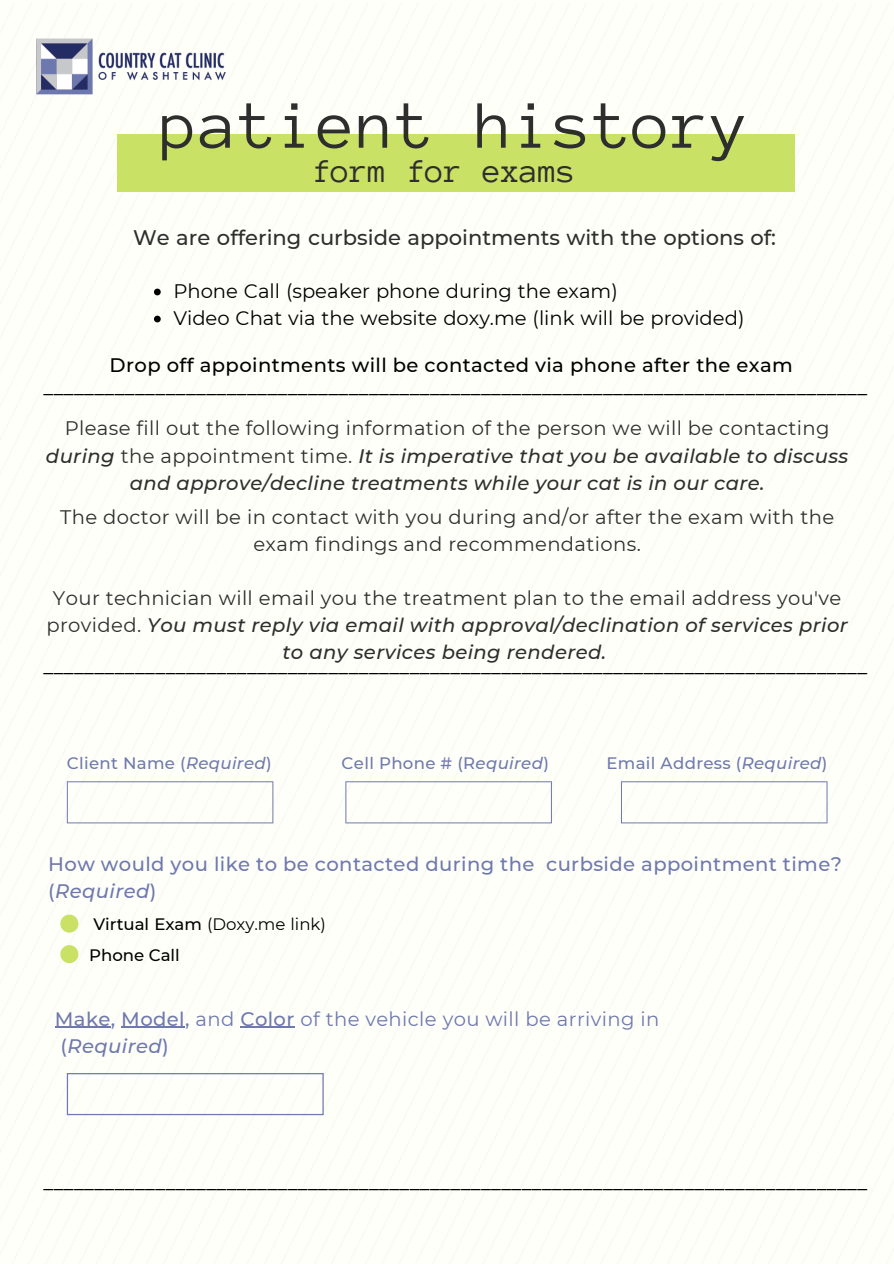
<style>
.page{position:relative;width:894px;height:1264px;background:#fff}
.page>*{position:absolute;margin:0;border:0;box-sizing:border-box;transform-origin:0 0}
.t1{font:69.6px "Anonymous Pro";letter-spacing:.02em;color:#2e2e2e}
.t2{font:34.2px "Anonymous Pro";color:#2e2e2e}
.t3{font:500 21px "Montserrat";color:#2e2e2e}
.t4{font:italic 500 19.5px/27px "Montserrat";letter-spacing:.02em;color:#2e2e2e;text-align:center}
.t5{font:500 19.5px "Montserrat";letter-spacing:.02em;color:#000}
.t6{font:19.5px/27px "Montserrat";letter-spacing:.02em;color:#2e2e2e;text-align:center}
.t7{font:19.5px/27px "Montserrat";color:#000}
.t8{font:500 19.5px/27px "Montserrat";letter-spacing:.02em;color:#6f79ad}
.t9{font:19.5px "Montserrat";letter-spacing:.02em;color:#6f79ad}
.t10{font:italic 500 19.5px "Montserrat";letter-spacing:.02em;color:#6f79ad}
.t11{font:500 16.5px "Montserrat";letter-spacing:.02em;color:#6f79ad}
.t12{font:500 16.5px/30.8px "Montserrat";color:#000}
.s1{font-weight:400;font-style:normal}
.s2{font-style:italic}
.s3{font-weight:400}
.s4{font-weight:500}
.s5{font-style:normal}
</style>
<div class="page">
<img style="left:0;top:3px;width:893px;height:1260px">
<div style="left:117px;top:134px;width:677px;height:58px;background:#c9e265"></div>
<img style="left:31px;top:32px;width:199px;height:69px">
<svg style="left:154px;top:288px;width:7px;height:7px"></svg>
<svg style="left:154px;top:316px;width:7px;height:6px"></svg>
<svg style="left:67px;top:781px;width:206px;height:42px"></svg>
<svg style="left:345px;top:781px;width:206px;height:42px"></svg>
<svg style="left:620px;top:781px;width:207px;height:42px"></svg>
<svg style="left:67px;top:1073px;width:256px;height:42px"></svg>
<hr style="left:55px;top:1026px;width:56px;height:1px;background:#6f79ad">
<hr style="left:121px;top:1026px;width:64px;height:1px;background:#6f79ad">
<hr style="left:240px;top:1026px;width:55px;height:1px;background:#6f79ad">
<svg style="left:60px;top:914px;width:18px;height:18px"></svg>
<svg style="left:60px;top:945px;width:18px;height:18px"></svg>
<p class="t1" style="left:160px;top:91px;width:590px">patient history</p>
<p class="t2" style="left:312px;top:154px;width:265px">form for exams</p>
<p class="t3" style="left:133px;top:225px;width:644px">We are offering curbside appointments with the options of:</p>
<p class="t7" style="left:173px;top:277px;width:572px">Phone Call (speaker phone during the exam)<br>Video Chat via the website doxy.me (link will be provided)</p>
<p class="t5" style="left:110px;top:353px;width:684px">Drop off appointments will be contacted via phone after the exam</p>
<p class="t5" style="left:44px;top:375px;width:824px">_________________________________________________________________________________</p>
<p class="t4" style="left:46px;top:415px;width:803px"><span class="s1">Please fill out the following information of the person we will be contacting </span>during <span class="s1">the appointment time.</span> It is imperative that you be available to discuss and approve/decline treatments while your cat is in our care.</p>
<p class="t6" style="left:60px;top:503px;width:775px">The doctor will be in contact with you during and/or after the exam with the exam findings and recommendations.</p>
<p class="t4" style="left:46px;top:584px;width:802px"><span class="s1">Your technician will email you the treatment plan to the email address you've provided.</span> You must reply via email with approval/declination of services prior to any services being rendered.</p>
<p class="t5" style="left:44px;top:654px;width:824px">_________________________________________________________________________________</p>
<p class="t11" style="left:67px;top:753px;width:206px">Client Name (<span class="s2">Required</span>)</p>
<p class="t11" style="left:341px;top:753px;width:209px">Cell Phone # (R<span class="s2">equired</span>)</p>
<p class="t11" style="left:606px;top:753px;width:222px">Email Address (<span class="s2">Required</span>)</p>
<p class="t8" style="left:48px;top:850px;width:795px">How would you like to be contacted during the curbside appointment time? (<span class="s2">Required</span>)</p>
<p class="t12" style="left:89px;top:908px;width:238px">Virtual Exam <span class="s3">(Doxy.me link)<br></span>Phone Call</p>
<p class="t9" style="left:55px;top:1006px;width:606px"><span class="s4">Make, Model,</span> and <span class="s4">Color</span> of the vehicle you will be arriving in</p>
<p class="t10" style="left:60px;top:1033px;width:110px"><span class="s5">(</span>Required<span class="s5">)</span></p>
<p class="t5" style="left:44px;top:1170px;width:824px">_________________________________________________________________________________</p>
</div>
